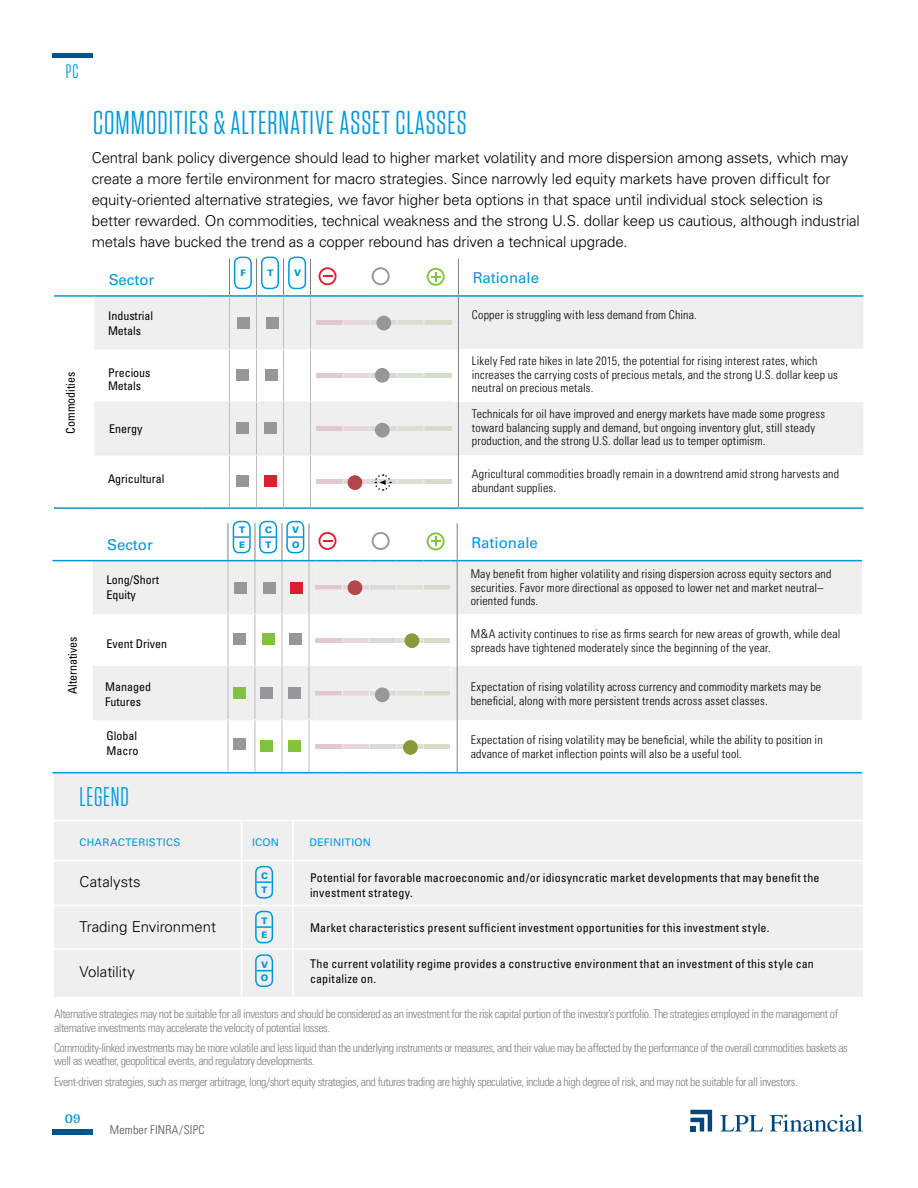
<style>
.page{position:relative;width:918px;height:1188px;background:#fff}
.page>*{position:absolute;margin:0;border:0;box-sizing:border-box;transform-origin:0 0}
.t1{font:33px "Tungsten Narrow";letter-spacing:.03em;color:#0098d8}
.t2{font:27px "Tungsten Narrow";letter-spacing:.03em;color:#0098d8}
.t3{font:19.5px "Tungsten Narrow";color:#0098d8}
.t4{font:300 15px/21px "Univers";letter-spacing:-.01em;color:#000}
.t5{font:15px "Univers";color:#0098d8}
.t6{font:300 condensed 12px/13.5px "Univers";letter-spacing:.015em;color:#000}
.t7{font:300 condensed 12px/13.5px "Univers";letter-spacing:-.04em;color:#807f83}
.t8{font:condensed 12px/15px "Univers";letter-spacing:.015em;color:#000}
.t9{font:300 condensed 12px "Univers";letter-spacing:.015em;color:#4b4f54}
.t10{font:700 12px "Domine";color:#0098d8}
.t11{font:10.5px "Univers";letter-spacing:.025em;color:#0098d8}
.t12{font:900 9px/14.7px "Univers";color:#0098d8}
</style>
<div class="page">
<svg style="left:720px;top:1115px;width:43px;height:16px"></svg>
<svg style="left:770px;top:1115px;width:93px;height:17px"></svg>
<svg style="left:690px;top:1110px;width:22px;height:21px"></svg>
<img style="left:53px;top:54px;width:40px;height:4px">
<img style="left:53px;top:1130px;width:40px;height:4px">
<svg style="left:95px;top:297px;width:768px;height:158px;fill:#efeff0"></svg>
<hr style="left:94px;top:349px;width:108px;height:1px;background:#ededee">
<hr style="left:94px;top:455px;width:108px;height:1px;background:#ededee">
<hr style="left:94px;top:402px;width:108px;height:1px;background:#ededee">
<hr style="left:458px;top:295px;width:405px;height:2px;background:#0098d8">
<hr style="left:54px;top:295px;width:40px;height:2px;background:#0098d8">
<hr style="left:94px;top:295px;width:108px;height:2px;background:#0098d8">
<hr style="left:458px;top:507px;width:405px;height:2px;background:#0098d8">
<hr style="left:54px;top:507px;width:40px;height:2px;background:#0098d8">
<hr style="left:94px;top:507px;width:108px;height:2px;background:#0098d8">
<div style="left:54px;top:774px;width:809px;height:223px;background:#efeff0"></div>
<div style="left:233px;top:521px;width:18px;height:32px;border:2px solid #0098d8;border-radius:6px"></div>
<div style="left:286px;top:521px;width:18px;height:32px;border:2px solid #0098d8;border-radius:6px"></div>
<div style="left:259px;top:521px;width:18px;height:32px;border:2px solid #0098d8;border-radius:6px"></div>
<div style="left:255px;top:911px;width:18px;height:32px;border:2px solid #0098d8;border-radius:6px"></div>
<svg style="left:256px;top:926px;width:16px;height:2px"></svg>
<div style="left:255px;top:866px;width:18px;height:32px;border:2px solid #0098d8;border-radius:6px"></div>
<svg style="left:256px;top:881px;width:16px;height:2px"></svg>
<div style="left:255px;top:954px;width:18px;height:33px;border:2px solid #0098d8;border-radius:6px"></div>
<svg style="left:257px;top:970px;width:15px;height:1px"></svg>
<div style="left:457px;top:561px;width:405px;height:53px;background:#efeff0"></div>
<div style="left:457px;top:667px;width:405px;height:53px;background:#efeff0"></div>
<hr style="left:52px;top:772px;width:41px;height:2px;background:#0098d8">
<hr style="left:457px;top:772px;width:405px;height:2px;background:#0098d8">
<hr style="left:457px;top:560px;width:405px;height:1px;background:#0098d8">
<hr style="left:52px;top:560px;width:41px;height:1px;background:#0098d8">
<svg style="left:93px;top:523px;width:365px;height:251px"></svg>
<div style="left:234px;top:257px;width:18px;height:32px;border:2px solid #0098d8;border-radius:6px"></div>
<div style="left:261px;top:257px;width:18px;height:32px;border:2px solid #0098d8;border-radius:6px"></div>
<div style="left:288px;top:257px;width:18px;height:32px;border:2px solid #0098d8;border-radius:6px"></div>
<hr style="left:50px;top:860px;width:820px;height:1px;background:#fff">
<hr style="left:44px;top:820px;width:820px;height:1px;background:#fff">
<hr style="left:50px;top:905px;width:820px;height:1px;background:#fff">
<hr style="left:50px;top:948px;width:820px;height:2px;background:#fff">
<hr style="left:292px;top:820px;width:2px;height:177px;background:#fff">
<hr style="left:241px;top:820px;width:1px;height:177px;background:#fff">
<svg style="left:202px;top:258px;width:257px;height:251px"></svg>
<h3 class="t3" style="left:66px;top:62px;width:14px">PC</h3>
<p class="t8" style="left:63px;top:434px;width:63px;rotate:-90deg">Commodities</p>
<p class="t8" style="left:65px;top:694px;width:59px;rotate:-90deg">Alternatives</p>
<h1 class="t1" style="left:93px;top:107px;width:375px">COMMODITIES &amp; ALTERNATIVE ASSET CLASSES</h1>
<p class="t4" style="left:92px;top:147px;width:770px">Central bank policy divergence should lead to higher market volatility and more dispersion among assets, which may create a more fertile environment for macro strategies. Since narrowly led equity markets have proven difficult for equity-oriented alternative strategies, we favor higher beta options in that space until individual stock selection is better rewarded. On commodities, technical weakness and the strong U.S. dollar keep us cautious, although industrial metals have bucked the trend as a copper rebound has driven a technical upgrade.</p>
<p class="t12" style="left:241px;top:266px;width:7px">F</p>
<p class="t12" style="left:267px;top:266px;width:8px">T</p>
<p class="t12" style="left:294px;top:266px;width:9px">V</p>
<p class="t5" style="left:109px;top:271px;width:47px">Sector</p>
<p class="t5" style="left:473px;top:269px;width:68px">Rationale</p>
<p class="t8" style="left:108px;top:308px;width:47px">Industrial<br>Metals</p>
<p class="t6" style="left:472px;top:308px;width:226px">Copper is struggling with less demand from China.</p>
<p class="t8" style="left:108px;top:366px;width:44px;line-height:13.5px">Precious<br>Metals</p>
<p class="t6" style="left:472px;top:354px;width:367px">Likely Fed rate hikes in late 2015, the potential for rising interest rates, which increases the carrying costs of precious metals, and the strong U.S. dollar keep us neutral on precious metals.</p>
<p class="t8" style="left:109px;top:421px;width:35px">Energy</p>
<p class="t6" style="left:472px;top:407px;width:355px">Technicals for oil have improved and energy markets have made some progress toward balancing supply and demand, but ongoing inventory glut, still steady production, and the strong U.S. dollar lead us to temper optimism.</p>
<p class="t8" style="left:108px;top:471px;width:58px">Agricultural</p>
<p class="t6" style="left:472px;top:467px;width:369px">Agricultural commodities broadly remain in a downtrend amid strong harvests and abundant supplies.</p>
<p class="t12" style="left:265px;top:522px;width:9px">C<br>T</p>
<p class="t12" style="left:239px;top:522px;width:8px">T<br>E</p>
<p class="t12" style="left:292px;top:522px;width:9px">V<br>O</p>
<p class="t5" style="left:107px;top:536px;width:47px">Sector</p>
<p class="t5" style="left:472px;top:533px;width:68px">Rationale</p>
<p class="t8" style="left:106px;top:573px;width:54px">Long/Short<br>Equity</p>
<p class="t6" style="left:471px;top:567px;width:362px">May benefit from higher volatility and rising dispersion across equity sectors and securities. Favor more directional as opposed to lower net and market neutral– oriented funds.</p>
<p class="t8" style="left:106px;top:636px;width:62px">Event Driven</p>
<p class="t6" style="left:471px;top:627px;width:371px">M&amp;A activity continues to rise as firms search for new areas of growth, while deal spreads have tightened moderately since the beginning of the year.</p>
<p class="t8" style="left:105px;top:679px;width:47px">Managed<br>Futures</p>
<p class="t6" style="left:471px;top:680px;width:352px">Expectation of rising volatility across currency and commodity markets may be beneficial, along with more persistent trends across asset classes.</p>
<p class="t8" style="left:106px;top:728px;width:33px">Global<br>Macro</p>
<p class="t6" style="left:471px;top:733px;width:353px">Expectation of rising volatility may be beneficial, while the ability to position in advance of market inflection points will also be a useful tool.</p>
<h2 class="t2" style="left:79px;top:783px;width:51px">LEGEND</h2>
<p class="t11" style="left:79px;top:836px;width:102px">CHARACTERISTICS</p>
<p class="t11" style="left:252px;top:836px;width:29px">ICON</p>
<p class="t11" style="left:310px;top:836px;width:63px">DEFINITION</p>
<p class="t4" style="left:79px;top:872px;width:63px">Catalysts</p>
<p class="t4" style="left:79px;top:917px;width:138px">Trading Environment</p>
<p class="t4" style="left:79px;top:962px;width:57px">Volatility</p>
<p class="t12" style="left:261px;top:869px;width:9px;line-height:13.5px">C<br>T</p>
<p class="t12" style="left:262px;top:914px;width:8px;line-height:13.5px">T<br>E</p>
<p class="t12" style="left:261px;top:958px;width:9px;line-height:13.5px">V<br>O</p>
<p class="t8" style="left:310px;top:870px;width:511px">Potential for favorable macroeconomic and/or idiosyncratic market developments that may benefit the investment strategy.</p>
<p class="t8" style="left:310px;top:920px;width:461px">Market characteristics present sufficient investment opportunities for this investment style.</p>
<p class="t8" style="left:310px;top:956px;width:505px">The current volatility regime provides a constructive environment that an investment of this style can capitalize on.</p>
<p class="t7" style="left:54px;top:1007px;width:786px">Alternative strategies may not be suitable for all investors and should be considered as an investment for the risk capital portion of the investor’s portfolio. The strategies employed in the management of alternative investments may accelerate the velocity of potential losses.</p>
<p class="t7" style="left:54px;top:1041px;width:795px">Commodity-linked investments may be more volatile and less liquid than the underlying instruments or measures, and their value may be affected by the performance of the overall commodities baskets as well as weather, geopolitical events, and regulatory developments.</p>
<p class="t7" style="left:54px;top:1075px;width:745px">Event-driven strategies, such as merger arbitrage, long/short equity strategies, and futures trading are highly speculative, include a high degree of risk, and may not be suitable for all investors.</p>
<p class="t10" style="left:65px;top:1112px;width:17px">09</p>
<p class="t9" style="left:110px;top:1122px;width:96px">Member FINRA/SIPC</p>
</div>
